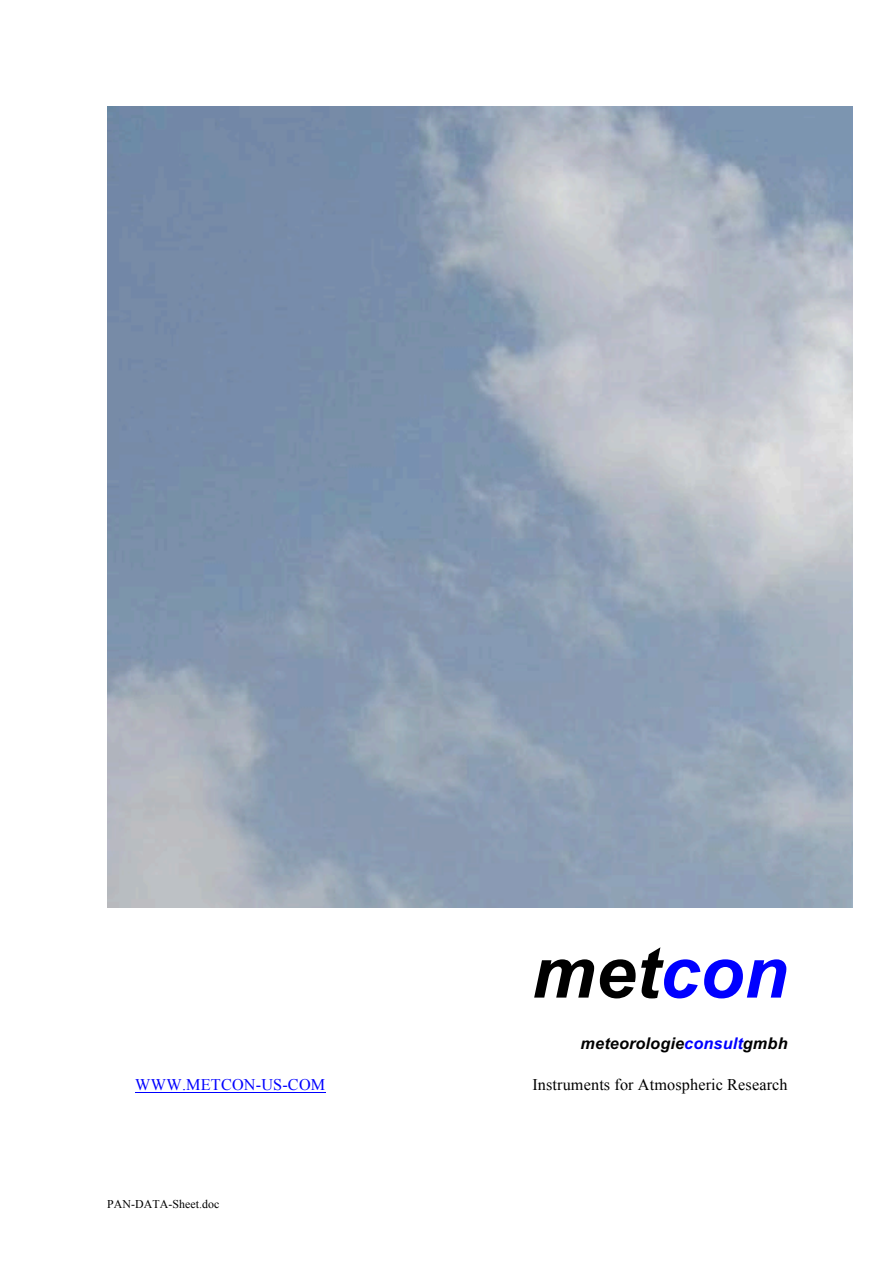
<style>
.page{position:relative;width:893px;height:1263px;background:#fff}
.page>*{position:absolute;margin:0;border:0;box-sizing:border-box;transform-origin:0 0}
.t1{font:italic 700 72px "Arial";color:#000}
.t2{font:16.2px "Times New Roman";letter-spacing:.01em;color:#000}
.t3{font:italic 700 16.2px "Arial";letter-spacing:.01em;color:#000}
.t4{font:16.2px "Times New Roman";letter-spacing:.015em;color:#00f}
.t5{font:11.85px "Times New Roman";letter-spacing:.005em;color:#000}
.s1{color:#00f}
</style>
<div class="page">
<img style="left:107px;top:107px;width:746px;height:801px">
<hr style="left:135px;top:1092px;width:190px;height:1px;background:#00f">
<h1 class="t1" style="left:531px;top:932px;width:258px">met<span class="s1">con</span></h1>
<p class="t3" style="left:580px;top:1035px;width:208px">meteorologie<span class="s1">consult</span>gmbh</p>
<p class="t4" style="left:135px;top:1075px;width:191px">WWW.METCON-US-COM</p>
<p class="t2" style="left:532px;top:1075px;width:257px">Instruments for Atmospheric Research</p>
<p class="t5" style="left:107px;top:1197px;width:114px">PAN-DATA-Sheet.doc</p>
</div>
